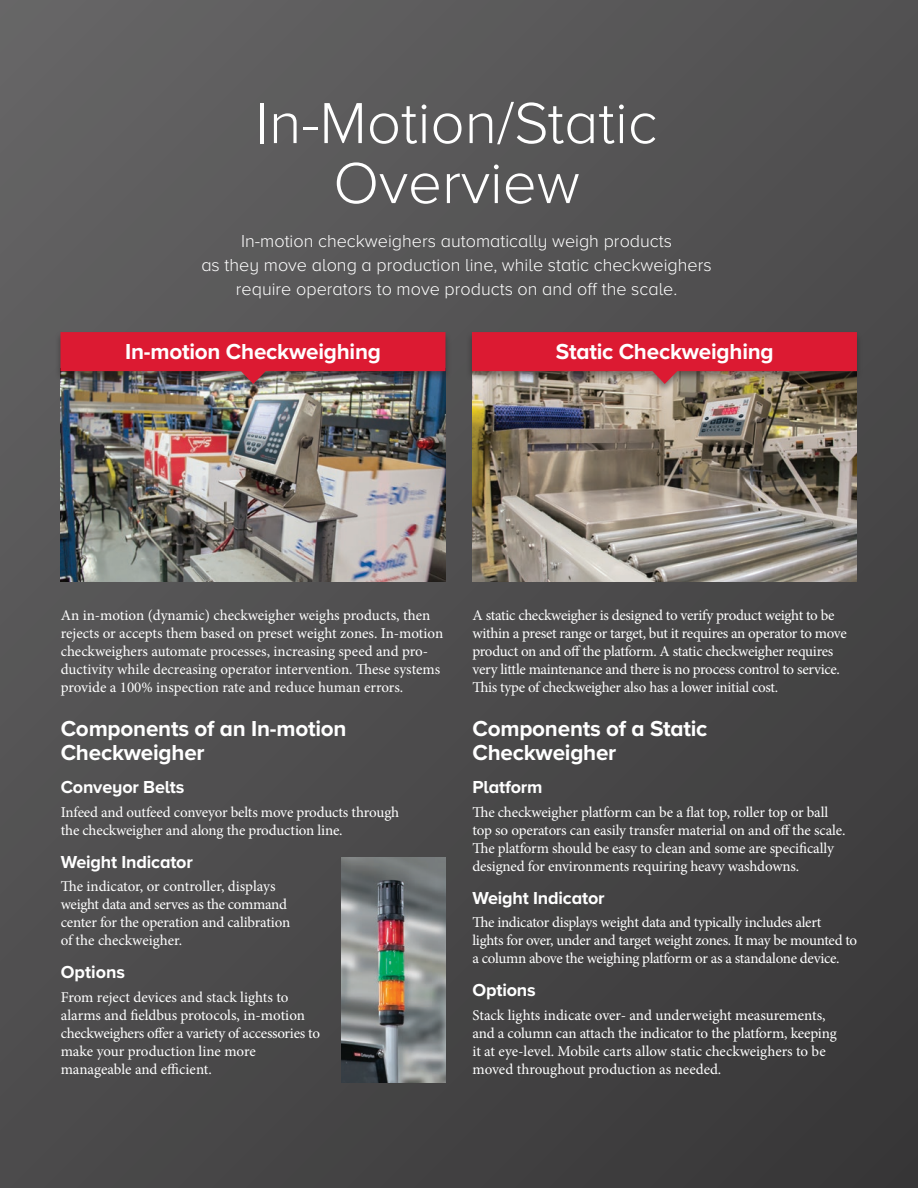
<style>
.page{position:relative;width:918px;height:1188px;background:#fff}
.page>*{position:absolute;margin:0;border:0;box-sizing:border-box;transform-origin:0 0}
.Headline__Light_Center{font:300 60px/60px "Proxima Nova A";color:#fff;text-align:center}
.SubHeadline__Bold_FL{font:700 22.5px/24px "Proxima Nova A";letter-spacing:-.01em;color:#fff}
.Body_Text__FL{font:700 22.5px "Proxima Nova A";letter-spacing:-.01em;color:#fff}
.Body_Text__FL-2{font:300 18px/24px "Proxima Nova A";color:#fff;text-align:center}
.Subheadline__Bold_FL_Gray{font:700 18px "Proxima Nova A";letter-spacing:-.01em;color:#fff}
.Body_Text__FL-3{font:15px/18px "Minion Pro";letter-spacing:-.015em;color:#fff}
</style>
<div class="page">
<div style="left:0;top:0;width:918px;height:1188px;background:linear-gradient(to right,#595859,#434243)"></div>
<img style="left:472px;top:393px;width:385px;height:189px">
<img style="left:60px;top:393px;width:385px;height:189px">
<div style="left:54px;top:330px;width:398px;height:63px;background:#231f20;opacity:.5"></div>
<svg style="left:60px;top:332px;width:386px;height:52px;background:#bd2b3d"></svg>
<div style="left:466px;top:330px;width:397px;height:63px;background:#231f20;opacity:.5"></div>
<svg style="left:472px;top:332px;width:385px;height:52px;background:#c5303f"></svg>
<img style="left:341px;top:857px;width:105px;height:225px">
<p class="Headline__Light_Center" style="left:256px;top:90px;width:403px">In-Motion/Static<br>Overview</p>
<p class="Body_Text__FL-2" style="left:201px;top:228px;width:512px">In-motion checkweighers automatically weigh products<br>as they move along a production line, while static checkweighers require operators to move products on and off the scale.</p>
<p class="Body_Text__FL" style="left:125px;top:335px;width:257px">In-motion Checkweighing</p>
<p class="Body_Text__FL" style="left:556px;top:335px;width:219px">Static Checkweighing</p>
<p class="Body_Text__FL-3" style="left:61px;top:606px;width:384px">An in-motion (dynamic) checkweigher weighs products, then rejects or accepts them based on preset weight zones. In-motion checkweighers automate processes, increasing speed and pro&shy;ductivity while decreasing operator intervention. These systems provide a 100% inspection rate and reduce human errors.</p>
<p class="SubHeadline__Bold_FL" style="left:61px;top:716px;width:287px">Components of an In-motion<br>Checkweigher</p>
<p class="Subheadline__Bold_FL_Gray" style="left:61px;top:774px;width:125px">Conveyor Belts</p>
<p class="Body_Text__FL-3" style="left:61px;top:803px;width:340px">Infeed and outfeed conveyor belts move products through the checkweigher and along the production line.</p>
<p class="Subheadline__Bold_FL_Gray" style="left:61px;top:848px;width:134px">Weight Indicator</p>
<p class="Body_Text__FL-3" style="left:61px;top:877px;width:231px">The indicator, or controller, displays weight data and serves as the command center for the operation and calibration of the checkweigher.</p>
<p class="Subheadline__Bold_FL_Gray" style="left:61px;top:959px;width:66px">Options</p>
<p class="Body_Text__FL-3" style="left:61px;top:988px;width:261px">From reject devices and stack lights to alarms and fieldbus protocols, in-motion checkweighers offer a variety of accessories to make your production line more manageable and efficient.</p>
<p class="Body_Text__FL-3" style="left:472px;top:606px;width:376px">A static checkweigher is designed to verify product weight to be within a preset range or target, but it requires an operator to move product on and off the platform. A static checkweigher requires very little maintenance and there is no process control to service.<br>This type of checkweigher also has a lower initial cost.</p>
<p class="SubHeadline__Bold_FL" style="left:472px;top:716px;width:237px">Components of a Static<br>Checkweigher</p>
<p class="Subheadline__Bold_FL_Gray" style="left:472px;top:774px;width:72px">Platform</p>
<p class="Body_Text__FL-3" style="left:472px;top:803px;width:374px">The checkweigher platform can be a flat top, roller top or ball top so operators can easily transfer material on and off the scale.<br>The platform should be easy to clean and some are specifically designed for environments requiring heavy washdowns.</p>
<p class="Subheadline__Bold_FL_Gray" style="left:472px;top:884px;width:134px">Weight Indicator</p>
<p class="Body_Text__FL-3" style="left:472px;top:913px;width:386px">The indicator displays weight data and typically includes alert<br>lights for over, under and target weight zones. It may be mounted to a column above the weighing platform or as a standalone device.</p>
<p class="Subheadline__Bold_FL_Gray" style="left:472px;top:977px;width:65px">Options</p>
<p class="Body_Text__FL-3" style="left:472px;top:1006px;width:366px">Stack lights indicate over- and underweight measurements, and a column can attach the indicator to the platform, keeping it at eye-level. Mobile carts allow static checkweighers to be moved throughout production as needed.</p>
</div>
